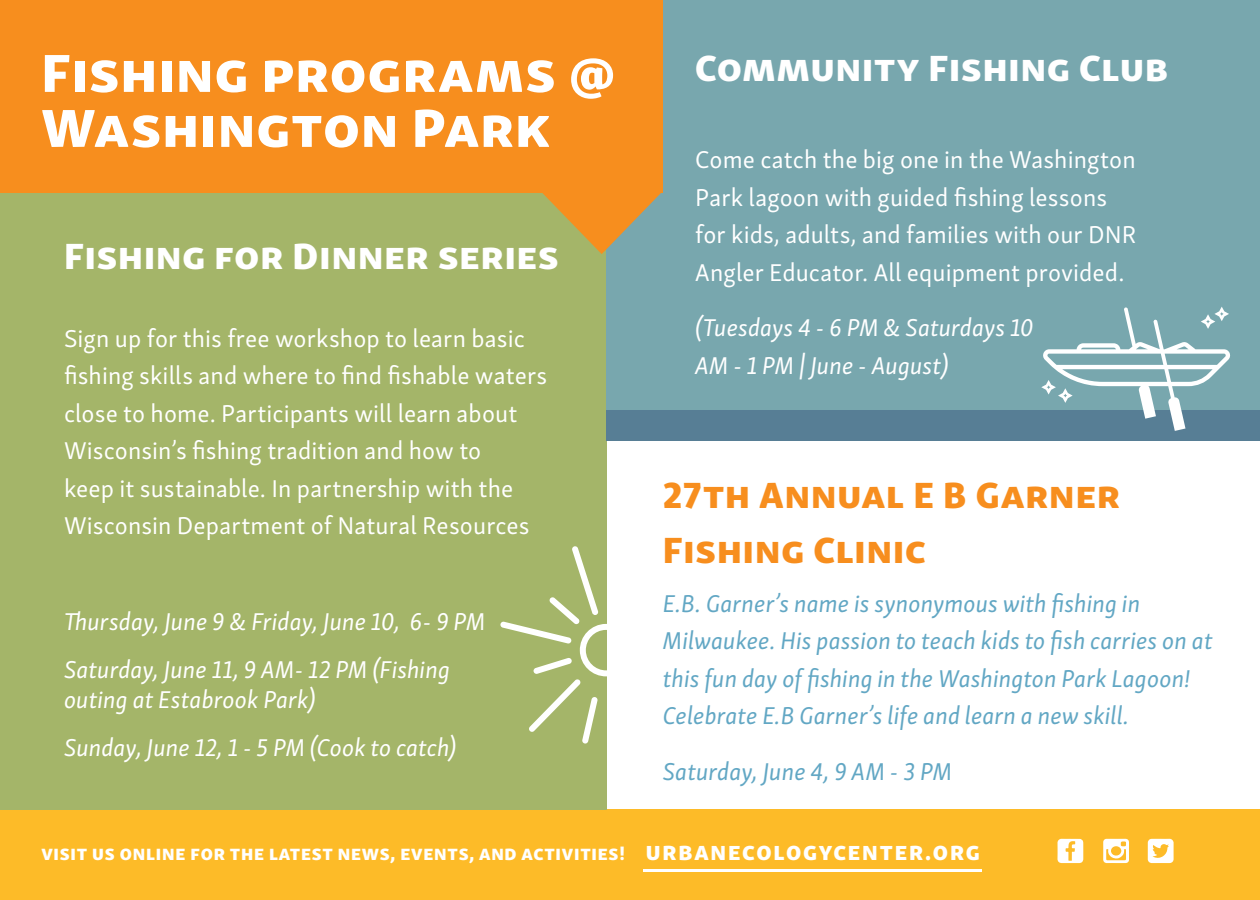
<style>
.page{position:relative;width:1260px;height:900px;background:#fff}
.page>*{position:absolute;margin:0;border:0;box-sizing:border-box;transform-origin:0 0}
.Subhead{font:55px/55px "Skolar Sans Latn Eb";letter-spacing:.025em;color:#fff}
.Subhead-2{font:37.5px "Skolar Sans Latn Eb";letter-spacing:.03em;color:#fff}
.Subhead-3{font:37.5px/55px "Skolar Sans Latn Eb";letter-spacing:.03em;color:#f78e1e}
.Body_text{font:25px/37.5px "Skolar Sans Latn";letter-spacing:.005em;color:#fff}
.Body_text-2{font:italic 25px/37.5px "Skolar Sans Latn";letter-spacing:.005em;color:#62a7c4}
.Body_text-3{font:italic 25px/30px "Skolar Sans Latn";letter-spacing:.005em;color:#fff}
.t1{font:25px "Skolar Sans Latn Cn Eb";letter-spacing:.075em;color:#fff}
.t2{font:20px "Skolar Sans Latn Cn Eb";letter-spacing:.04em;color:#fff}
</style>
<div class="page">
<div style="left:0;top:809px;width:1260px;height:91px;background:#fdbb28"></div>
<svg style="left:1057px;top:839px;width:26px;height:24px"></svg>
<svg style="left:1148px;top:839px;width:26px;height:24px"></svg>
<svg style="left:1103px;top:839px;width:26px;height:24px"></svg>
<hr style="left:643px;top:869px;width:339px;height:3px;background:#fff">
<div style="left:0;top:0;width:607px;height:810px;background:#a4b569"></div>
<div style="left:607px;top:0;width:653px;height:410px;background:#78a7ae"></div>
<div style="left:607px;top:410px;width:653px;height:31px;background:#577e95"></div>
<svg style="left:500px;top:546px;width:107px;height:198px"></svg>
<svg style="left:1041px;top:307px;width:189px;height:124px"></svg>
<svg style="left:541px;top:192px;width:122px;height:62px"></svg>
<div style="left:0;top:0;width:663px;height:192px;background:#f78e1e"></div>
<p class="Subhead" style="left:41px;top:40px;width:575px">Fishing programs @<br>Washington Park</p>
<p class="Subhead-2" style="left:64px;top:225px;width:496px">Fishing for Dinner series</p>
<p class="Body_text" style="left:64px;top:318px;width:485px">Sign up for this free workshop to learn basic fishing skills and where to find fishable waters close to home. Participants will learn about Wisconsin’s fishing tradition and how to<br>keep it sustainable. In partnership with the Wisconsin Department of Natural Resources</p>
<p class="Body_text-3" style="left:64px;top:605px;width:423px">Thursday, June 9 &amp; Friday, June 10, 6- 9 PM</p>
<p class="Body_text-3" style="left:64px;top:653px;width:387px">Saturday, June 11, 9 AM- 12 PM (Fishing outing at Estabrook Park)</p>
<p class="Body_text-3" style="left:64px;top:731px;width:394px">Sunday, June 12, 1 - 5 PM (Cook to catch)</p>
<p class="Subhead-2" style="left:695px;top:36px;width:474px">Community Fishing Club</p>
<p class="Body_text" style="left:695px;top:139px;width:442px">Come catch the big one in the Washington Park lagoon with guided fishing lessons for kids, adults, and families with our DNR Angler Educator. All equipment provided.</p>
<p class="Body_text-3" style="left:695px;top:307px;width:340px;line-height:37.5px">(Tuesdays 4 - 6 PM &amp; Saturdays 10<br>AM - 1 PM | June - August)</p>
<p class="Subhead-3" style="left:663px;top:464px;width:459px">27th Annual E B Garner<br>Fishing Clinic</p>
<p class="Body_text-2" style="left:663px;top:583px;width:551px">E.B. Garner’s name is synonymous with fishing in Milwaukee. His passion to teach kids to fish carries on at this fun day of fishing in the Washington Park Lagoon!<br>Celebrate E.B Garner’s life and learn a new skill.</p>
<p class="Body_text-2" style="left:663px;top:751px;width:291px">Saturday, June 4, 9 AM - 3 PM</p>
<p class="t2" style="left:41px;top:836px;width:585px">visit us online for the latest news, events, and activities!</p>
<p class="t1" style="left:646px;top:830px;width:336px">urbanecologycenter.org</p>
</div>
